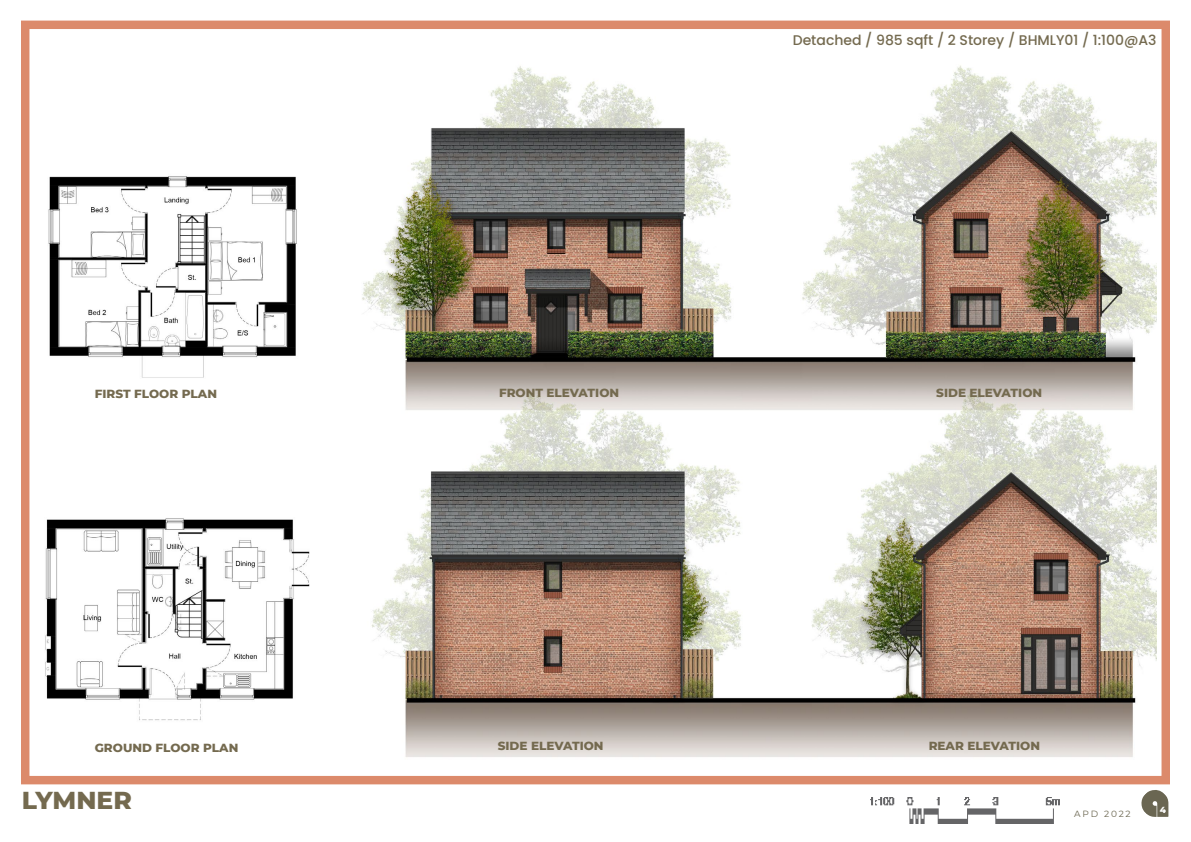
<style>
.page{position:relative;width:1191px;height:842px;background:#fff}
.page>*{position:absolute;margin:0;border:0;box-sizing:border-box;transform-origin:0 0}
.t1{font:800 25px "Montserrat";color:#746a4f}
.t2{font:500 14px "Poppins";color:#746a4f}
.t3{font:800 12px "Montserrat";color:#746a4f}
.t4{font:9px "Montserrat";letter-spacing:.2em;color:#6b6650}
.t5{font:800 9px "Montserrat";color:#fff}
</style>
<div class="page">
<svg style="left:1156px;top:790px;width:12px;height:27px"></svg>
<img style="left:21px;top:20px;width:1135px;height:797px">
<div style="left:21px;top:21px;width:1149px;height:763px;border:8px solid #dc8a6b"></div>
<img style="left:870px;top:797px;width:189px;height:27px">
<p class="t2" style="left:792px;top:32px;width:365px">Detached / 985 sqft / 2 Storey / BHMLY01 / 1:100@A3</p>
<p class="t3" style="left:95px;top:385px;width:124px">FIRST FLOOR PLAN</p>
<p class="t3" style="left:499px;top:384px;width:122px">FRONT ELEVATION</p>
<p class="t3" style="left:936px;top:384px;width:107px">SIDE ELEVATION</p>
<p class="t3" style="left:95px;top:739px;width:145px">GROUND FLOOR PLAN</p>
<p class="t3" style="left:498px;top:737px;width:107px">SIDE ELEVATION</p>
<p class="t3" style="left:928px;top:737px;width:113px">REAR ELEVATION</p>
<h1 class="t1" style="left:22px;top:781px;width:112px">LYMNER</h1>
<p class="t4" style="left:1074px;top:807px;width:58px">APD 2022</p>
<p class="t5" style="left:1159px;top:803px;width:8px">4</p>
</div>
